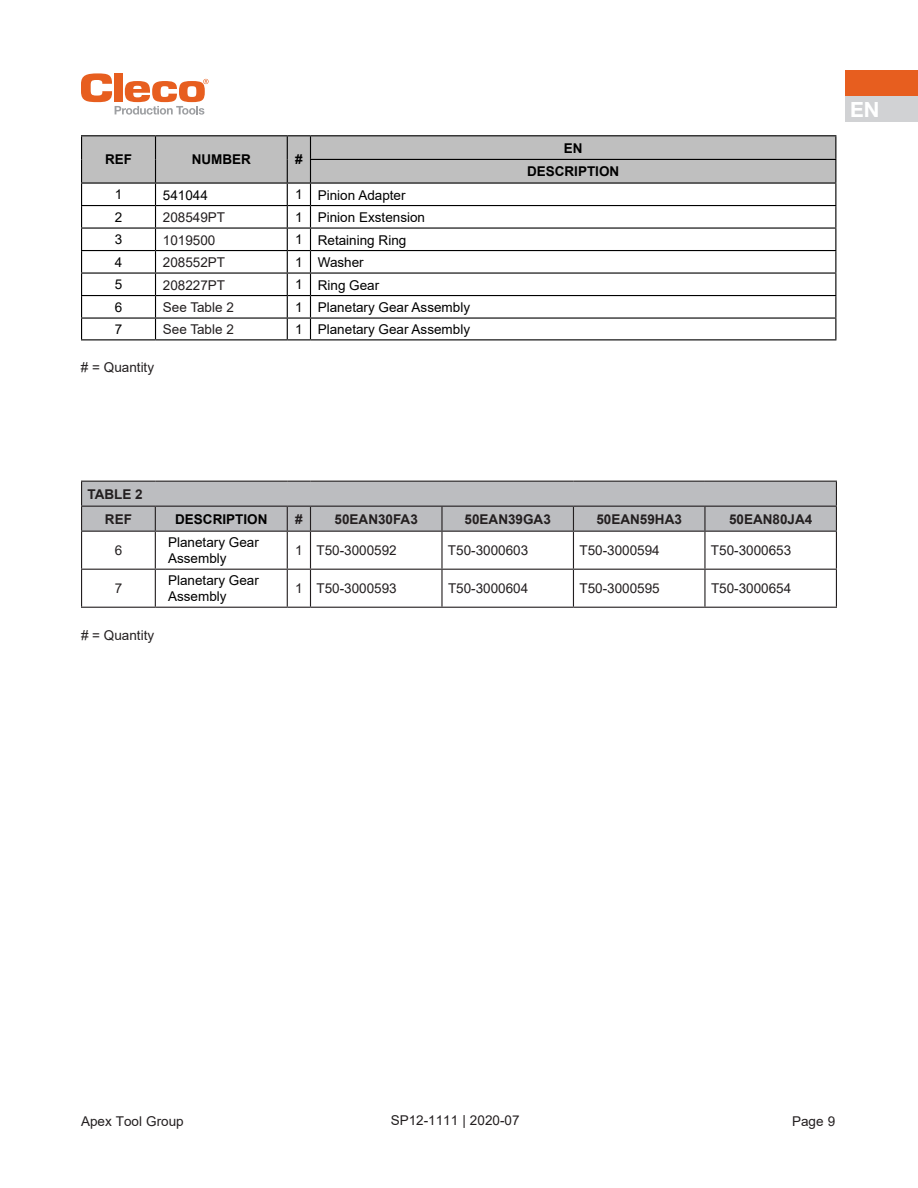
<style>
.page{position:relative;width:918px;height:1188px;background:#fff}
.page>*{position:absolute;margin:0;border:0;box-sizing:border-box;transform-origin:0 0}
.t1{font:700 21px "Helvetica Neue LT Pro";color:#fff}
.t2{font:13.5px "Arial";color:#231f20}
.t3{font:13.5px/16.2px "Arial";color:#000}
.t4{font:700 13.5px "Arial";color:#231f20}
.t5{font:700 13.5px "Arial";color:#000}
</style>
<div class="page">
<svg style="left:846px;top:71px;width:72px;height:51px;background:#db997b"></svg>
<svg style="left:81px;top:73px;width:127px;height:42px"></svg>
<svg style="left:81px;top:135px;width:755px;height:205px"></svg>
<hr style="left:310px;top:339px;width:526px;height:1px;background:#000">
<hr style="left:81px;top:532px;width:1px;height:37px;background:#231f20">
<hr style="left:155px;top:532px;width:1px;height:37px;background:#231f20">
<hr style="left:287px;top:532px;width:1px;height:37px;background:#231f20">
<hr style="left:310px;top:532px;width:1px;height:37px;background:#231f20">
<hr style="left:441px;top:532px;width:2px;height:37px;background:#231f20">
<hr style="left:573px;top:532px;width:1px;height:37px;background:#231f20">
<hr style="left:704px;top:532px;width:2px;height:37px;background:#231f20">
<hr style="left:836px;top:532px;width:1px;height:37px;background:#231f20">
<hr style="left:81px;top:569px;width:74px;height:1px;background:#231f20">
<hr style="left:81px;top:570px;width:1px;height:37px;background:#231f20">
<hr style="left:155px;top:569px;width:132px;height:1px;background:#231f20">
<hr style="left:155px;top:570px;width:1px;height:37px;background:#231f20">
<svg style="left:287px;top:569px;width:23px;height:1px"></svg>
<hr style="left:287px;top:570px;width:1px;height:37px;background:#231f20">
<hr style="left:310px;top:569px;width:132px;height:1px;background:#231f20">
<hr style="left:310px;top:570px;width:1px;height:37px;background:#231f20">
<hr style="left:442px;top:569px;width:131px;height:1px;background:#231f20">
<hr style="left:441px;top:570px;width:2px;height:37px;background:#231f20">
<hr style="left:573px;top:569px;width:132px;height:1px;background:#231f20">
<hr style="left:573px;top:570px;width:1px;height:37px;background:#231f20">
<hr style="left:705px;top:569px;width:132px;height:1px;background:#231f20">
<hr style="left:704px;top:570px;width:2px;height:37px;background:#231f20">
<hr style="left:836px;top:570px;width:1px;height:37px;background:#231f20">
<hr style="left:81px;top:607px;width:74px;height:1px;background:#231f20">
<hr style="left:155px;top:607px;width:132px;height:1px;background:#231f20">
<svg style="left:287px;top:607px;width:23px;height:1px"></svg>
<hr style="left:310px;top:607px;width:132px;height:1px;background:#231f20">
<hr style="left:442px;top:607px;width:131px;height:1px;background:#231f20">
<hr style="left:573px;top:607px;width:132px;height:1px;background:#231f20">
<hr style="left:705px;top:607px;width:132px;height:1px;background:#231f20">
<svg style="left:81px;top:481px;width:756px;height:51px;background:#b2b3b5"></svg>
<hr style="left:310px;top:531px;width:132px;height:1px;background:#231f20">
<hr style="left:442px;top:531px;width:131px;height:1px;background:#231f20">
<hr style="left:573px;top:531px;width:132px;height:1px;background:#231f20">
<hr style="left:705px;top:531px;width:132px;height:1px;background:#231f20">
<p class="t5" style="left:105px;top:150px;width:28px">REF</p>
<p class="t5" style="left:192px;top:150px;width:61px">NUMBER</p>
<p class="t5" style="left:295px;top:150px;width:9px">#</p>
<p class="t3" style="left:115px;top:186px;width:9px">1</p>
<p class="t3" style="left:163px;top:187px;width:47px">541044</p>
<p class="t3" style="left:295px;top:186px;width:9px">1</p>
<p class="t3" style="left:318px;top:187px;width:89px">Pinion Adapter</p>
<p class="t3" style="left:115px;top:209px;width:9px">2</p>
<p class="t2" style="left:163px;top:208px;width:64px">208549PT</p>
<p class="t3" style="left:295px;top:209px;width:9px">1</p>
<p class="t3" style="left:318px;top:209px;width:109px">Pinion Exstension</p>
<p class="t3" style="left:115px;top:231px;width:9px">3</p>
<p class="t2" style="left:163px;top:231px;width:54px">1019500</p>
<p class="t3" style="left:295px;top:231px;width:9px">1</p>
<p class="t3" style="left:318px;top:232px;width:90px">Retaining Ring</p>
<p class="t3" style="left:115px;top:254px;width:9px">4</p>
<p class="t2" style="left:163px;top:253px;width:64px">208552PT</p>
<p class="t3" style="left:295px;top:254px;width:9px">1</p>
<p class="t3" style="left:318px;top:254px;width:48px">Washer</p>
<p class="t3" style="left:115px;top:276px;width:9px">5</p>
<p class="t2" style="left:163px;top:276px;width:64px">208227PT</p>
<p class="t3" style="left:295px;top:276px;width:9px">1</p>
<p class="t3" style="left:318px;top:277px;width:63px">Ring Gear</p>
<p class="t3" style="left:115px;top:299px;width:9px">6</p>
<p class="t2" style="left:163px;top:298px;width:73px">See Table 2</p>
<p class="t3" style="left:295px;top:299px;width:9px">1</p>
<p class="t3" style="left:318px;top:299px;width:154px">Planetary Gear Assembly</p>
<p class="t3" style="left:115px;top:321px;width:9px">7</p>
<p class="t2" style="left:163px;top:320px;width:73px">See Table 2</p>
<p class="t3" style="left:295px;top:321px;width:9px">1</p>
<p class="t3" style="left:318px;top:321px;width:154px">Planetary Gear Assembly</p>
<p class="t2" style="left:81px;top:358px;width:75px"># = Quantity</p>
<p class="t5" style="left:564px;top:138px;width:20px">EN</p>
<p class="t5" style="left:527px;top:162px;width:94px">DESCRIPTION</p>
<h1 class="t1" style="left:850px;top:96px;width:31px">EN</h1>
<p class="t4" style="left:88px;top:484px;width:57px">TABLE 2</p>
<p class="t4" style="left:105px;top:509px;width:29px">REF</p>
<p class="t5" style="left:175px;top:509px;width:94px">DESCRIPTION</p>
<p class="t4" style="left:295px;top:509px;width:9px">#</p>
<p class="t4" style="left:335px;top:509px;width:85px">50EAN30FA3</p>
<p class="t4" style="left:465px;top:509px;width:88px">50EAN39GA3</p>
<p class="t4" style="left:596px;top:509px;width:87px">50EAN59HA3</p>
<p class="t4" style="left:729px;top:509px;width:85px">50EAN80JA4</p>
<p class="t2" style="left:115px;top:541px;width:9px">6</p>
<p class="t3" style="left:168px;top:534px;width:92px">Planetary Gear<br>Assembly</p>
<p class="t2" style="left:295px;top:541px;width:9px">1</p>
<p class="t2" style="left:317px;top:541px;width:82px">T50-3000592</p>
<p class="t2" style="left:448px;top:541px;width:82px">T50-3000603</p>
<p class="t2" style="left:579px;top:541px;width:82px">T50-3000594</p>
<p class="t2" style="left:711px;top:541px;width:82px">T50-3000653</p>
<p class="t2" style="left:115px;top:579px;width:9px">7</p>
<p class="t3" style="left:168px;top:572px;width:92px">Planetary Gear<br>Assembly</p>
<p class="t2" style="left:295px;top:579px;width:9px">1</p>
<p class="t2" style="left:317px;top:579px;width:82px">T50-3000593</p>
<p class="t2" style="left:448px;top:579px;width:82px">T50-3000604</p>
<p class="t2" style="left:580px;top:579px;width:82px">T50-3000595</p>
<p class="t2" style="left:711px;top:579px;width:82px">T50-3000654</p>
<p class="t2" style="left:81px;top:626px;width:75px"># = Quantity</p>
<p class="t2" style="left:81px;top:1112px;width:104px">Apex Tool Group</p>
<p class="t2" style="left:391px;top:1111px;width:130px">SP12-1111 | 2020-07</p>
<p class="t2" style="left:792px;top:1112px;width:45px">Page 9</p>
</div>
